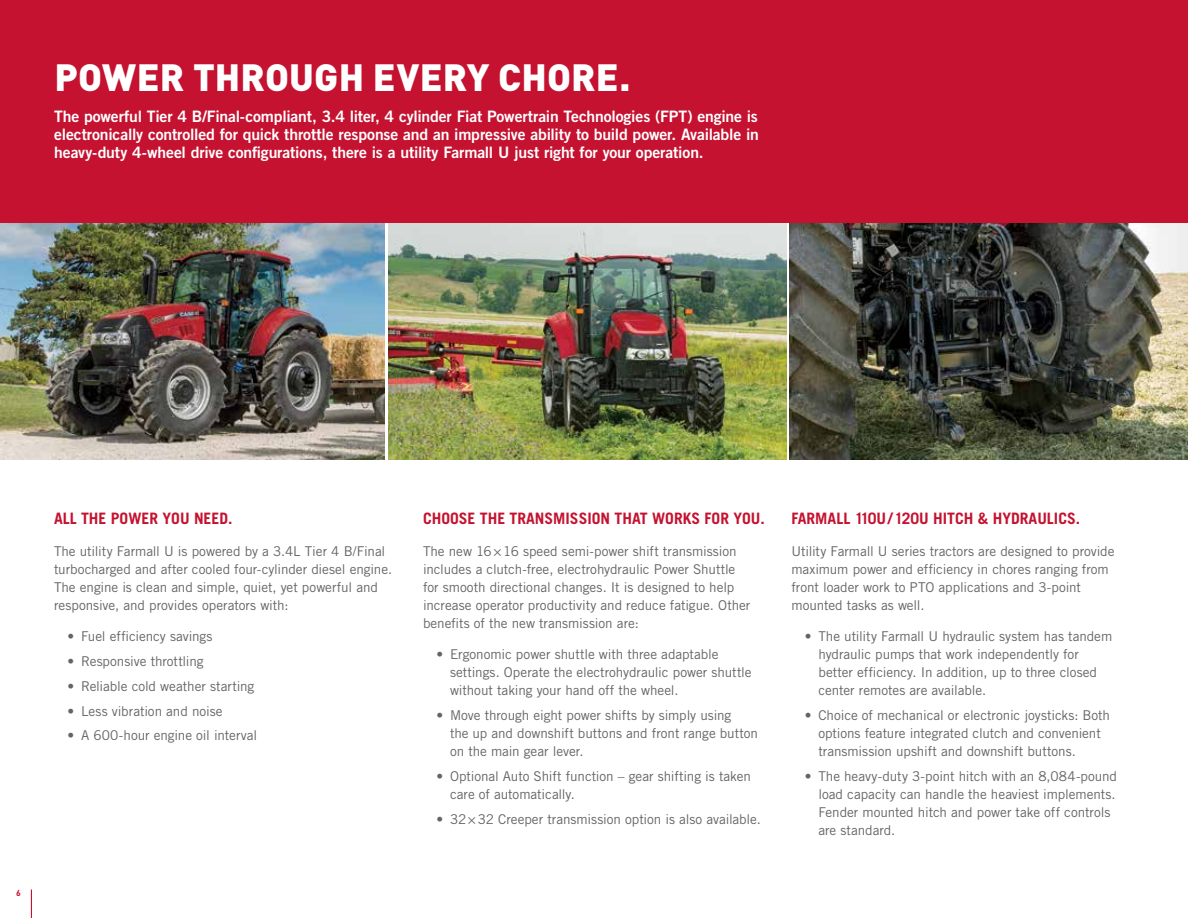
<style>
.page{position:relative;width:1188px;height:918px;background:#fff}
.page>*{position:absolute;margin:0;border:0;box-sizing:border-box;transform-origin:0 0}
.t1{font:900 37.5px "DINOT";letter-spacing:.005em;color:#fff}
.t2{font:15.75px/18px "Trade Gothic LT Std Bd 2";letter-spacing:-.01em;color:#fff;text-align:justify}
.t3{font:700 15.75px "Trade Gothic LT Std";color:#c41230}
.t4{font:13.5px/18px "Trade Gothic LT Std";letter-spacing:-.005em;color:#636466}
.t5{font:700 8.7px "DINOT";color:#c41230}
</style>
<div class="page">
<img style="left:790px;top:222px;width:398px;height:237px">
<img style="left:388px;top:222px;width:399px;height:237px">
<img style="left:0;top:222px;width:385px;height:237px">
<div style="left:0;top:0;width:1188px;height:222px;background:#c41230"></div>
<svg style="left:31px;top:890px;width:1px;height:28px"></svg>
<h1 class="t1" style="left:54px;top:52px;width:578px">POWER THROUGH EVERY CHORE.</h1>
<p class="t2" style="left:54px;top:108px;width:706px">The powerful Tier 4 B/Final-compliant, 3.4 liter, 4 cylinder Fiat Powertrain Technologies (FPT) engine is electronically controlled for quick throttle response and an impressive ability to build power. Available in heavy-duty 4-wheel drive configurations, there is a utility Farmall U just right for your operation.</p>
<p class="t5" style="left:16px;top:887px;width:6px">6</p>
<p class="t3" style="left:54px;top:509px;width:180px">ALL THE POWER YOU NEED.</p>
<p class="t4" style="left:54px;top:542px;width:340px">The utility Farmall U is powered by a 3.4L Tier 4 B/Final turbocharged and after cooled four-cylinder diesel engine.<br>The engine is clean and simple, quiet, yet powerful and responsive, and provides operators with:</p>
<p class="t4" style="left:68px;top:627px;width:147px">• Fuel efficiency savings</p>
<p class="t4" style="left:68px;top:652px;width:138px">• Responsive throttling</p>
<p class="t4" style="left:68px;top:677px;width:188px">• Reliable cold weather starting</p>
<p class="t4" style="left:68px;top:702px;width:157px">• Less vibration and noise</p>
<p class="t4" style="left:68px;top:726px;width:191px">• A 600-hour engine oil interval</p>
<p class="t3" style="left:423px;top:509px;width:343px">CHOOSE THE TRANSMISSION THAT WORKS FOR YOU.</p>
<p class="t4" style="left:423px;top:542px;width:329px">The new 16×16 speed semi-power shift transmission includes a clutch-free, electrohydraulic Power Shuttle for smooth directional changes. It is designed to help increase operator productivity and reduce fatigue. Other benefits of the new transmission are:</p>
<p class="t4" style="left:450px;top:645px;width:303px;text-indent:-14px">• Ergonomic power shuttle with three adaptable settings. Operate the electrohydraulic power shuttle without taking your hand off the wheel.</p>
<p class="t4" style="left:450px;top:706px;width:310px;text-indent:-14px">• Move through eight power shifts by simply using<br>the up and downshift buttons and front range button on the main gear lever.</p>
<p class="t4" style="left:450px;top:767px;width:303px;text-indent:-14px">• Optional Auto Shift function – gear shifting is taken care of automatically.</p>
<p class="t4" style="left:436px;top:810px;width:326px">• 32×32 Creeper transmission option is also available.</p>
<p class="t3" style="left:791px;top:509px;width:290px">FARMALL 110U/120U HITCH &amp; HYDRAULICS.</p>
<p class="t4" style="left:791px;top:542px;width:325px">Utility Farmall U series tractors are designed to provide maximum power and efficiency in chores ranging from front loader work to PTO applications and 3-point mounted tasks as well.</p>
<p class="t4" style="left:818px;top:627px;width:295px;text-indent:-14px">• The utility Farmall U hydraulic system has tandem hydraulic pumps that work independently for better efficiency. In addition, up to three closed center remotes are available.</p>
<p class="t4" style="left:818px;top:706px;width:293px;text-indent:-14px">• Choice of mechanical or electronic joysticks: Both options feature integrated clutch and convenient transmission upshift and downshift buttons.</p>
<p class="t4" style="left:818px;top:767px;width:300px;text-indent:-14px">• The heavy-duty 3-point hitch with an 8,084-pound load capacity can handle the heaviest implements.<br>Fender mounted hitch and power take off controls are standard.</p>
</div>
